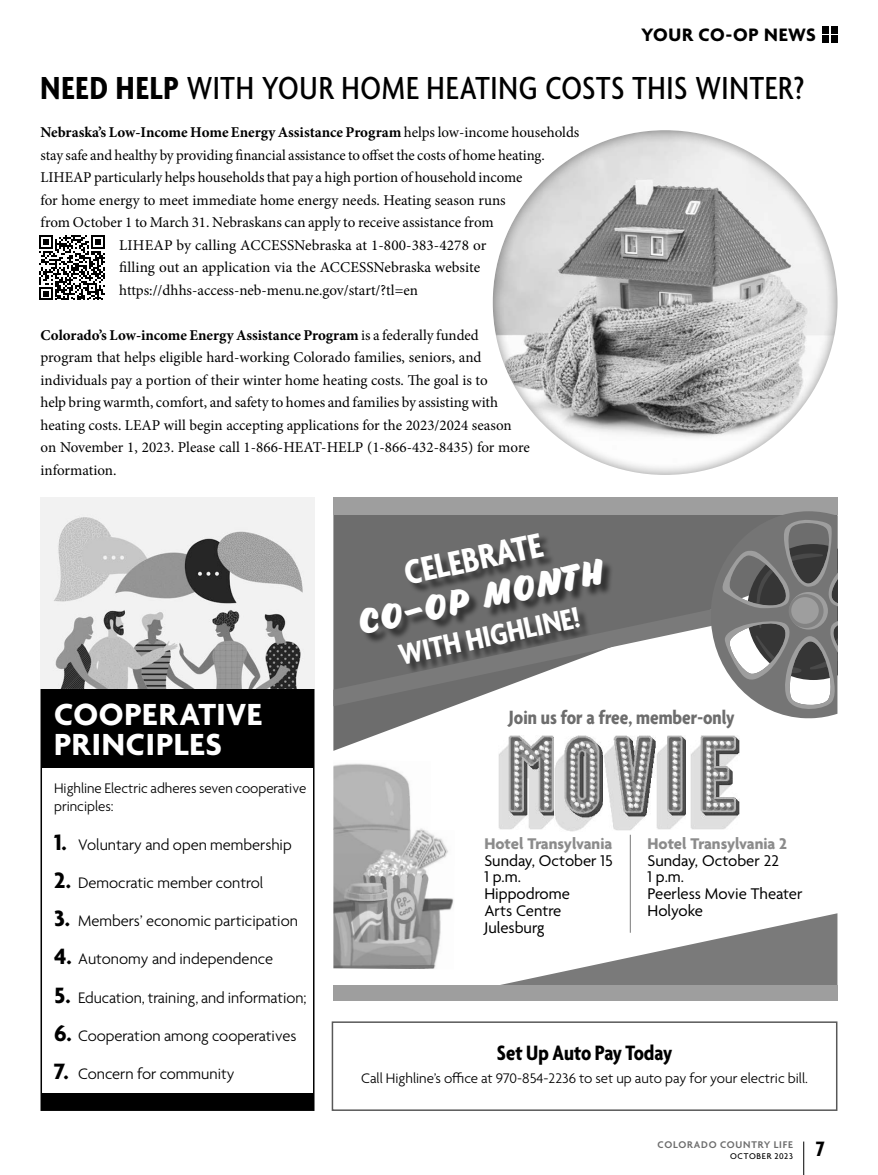
<style>
.page{position:relative;width:878px;height:1175px;background:#fff}
.page>*{position:absolute;margin:0;border:0;box-sizing:border-box;transform-origin:0 0}
.t1{font:700 condensed 37.2px "Agenda";color:#fff}
.t2{font:500 condensed 34.5px "Agenda";letter-spacing:.02em;color:#000}
.t3{font:700 33px/30px "Agenda";letter-spacing:.02em;color:#fff}
.t4{font:32.55px "Eds Market Bold Slant";color:#fff}
.t5{font:700 condensed 31.65px "Agenda";color:#fff}
.t6{font:700 condensed 22.5px "Agenda";color:#000}
.t7{font:700 condensed 20.7px "Agenda";color:#6d6d6d}
.t8{font:700 19.5px "Agenda";letter-spacing:.03em;color:#000}
.t9{font:16.8px/16.8px "Agenda";color:#000}
.t10{font:700 16.8px "Agenda";letter-spacing:-.005em;color:#8b8b8b}
.t11{font:300 16.5px "Agenda";color:#000}
.t12{font:15px/22.5px "Minion Pro";letter-spacing:-.005em;color:#000}
.t13{font:300 15px/18px "Agenda";color:#000}
.t14{font:700 15px "Minion Pro";color:#000}
.t15{font:600 10.5px "Agenda";letter-spacing:.07em;color:#6d6d6d}
.t16{font:500 9px "Agenda";letter-spacing:.075em;color:#000}
.s1{font-weight:700}
.s2{font-weight:400}
.s3{font-weight:700;font-size:24px}
</style>
<div class="page">
<svg style="left:39px;top:235px;width:66px;height:65px"></svg>
<svg style="left:333px;top:515px;width:482px;height:236px;fill:#6d6d6d"></svg>
<div style="left:362px;top:534px;width:251px;height:141px;background:#000;opacity:.54"></div>
<img style="left:333px;top:830px;width:121px;height:139px">
<img style="left:333px;top:763px;width:90px;height:67px">
<img style="left:499px;top:736px;width:55px;height:94px">
<img style="left:554px;top:736px;width:131px;height:95px">
<img style="left:690px;top:736px;width:49px;height:94px">
<hr style="left:629px;top:834px;width:1px;height:98px;background:#7a7a7a">
<svg style="left:333px;top:600px;width:378px;height:106px"></svg>
<svg style="left:426px;top:913px;width:411px;height:72px"></svg>
<div style="left:333px;top:985px;width:504px;height:15px;background:#9e9e9e"></div>
<div style="left:333px;top:497px;width:504px;height:18px;background:#9e9e9e"></div>
<svg style="left:711px;top:511px;width:126px;height:207px"></svg>
<div style="left:789px;top:592px;width:38px;height:37px;background:#9e9e9e;border-radius:50%"></div>
<div style="left:788px;top:594px;width:35px;height:34px;background:#828282;border-radius:50%"></div>
<div style="left:791px;top:597px;width:27px;height:27px;background:#9e9e9e;border-radius:50%"></div>
<div style="left:40px;top:688px;width:274px;height:422px;border:2px solid #000"></div>
<div style="left:41px;top:689px;width:273px;height:78px;background:#000"></div>
<div style="left:41px;top:1093px;width:273px;height:17px;background:#000"></div>
<div style="left:491px;top:127px;width:346px;height:348px;background:#000;opacity:.5"></div>
<img style="left:40px;top:497px;width:274px;height:191px">
<hr style="left:803px;top:1141px;width:1px;height:33px;background:#000">
<div style="left:830px;top:36px;width:7px;height:7px;background:#000"></div>
<div style="left:830px;top:26px;width:7px;height:7px;background:#000"></div>
<div style="left:821px;top:36px;width:7px;height:7px;background:#000"></div>
<div style="left:821px;top:26px;width:7px;height:7px;background:#000"></div>
<div style="left:332px;top:1021px;width:505px;height:89px;border:2px solid #585858"></div>
<h3 class="t8" style="left:641px;top:24px;width:176px">YOUR CO-OP NEWS</h3>
<h2 class="t2" style="left:40px;top:69px;width:765px"><span class="s1">NEED HELP</span> WITH YOUR HOME HEATING COSTS THIS WINTER?</h2>
<p class="t14" style="left:40px;top:122px;width:540px">Nebraska’s Low-Income Home Energy Assistance Program <span class="s2">helps low-income households</span></p>
<p class="t12" style="left:40px;top:144px;width:506px">stay safe and healthy by providing financial assistance to offset the costs of home heating.</p>
<p class="t12" style="left:40px;top:166px;width:483px">LIHEAP particularly helps households that pay a high portion of household income</p>
<p class="t12" style="left:40px;top:189px;width:466px">for home energy to meet immediate home energy needs. Heating season runs</p>
<p class="t12" style="left:40px;top:211px;width:455px">from October 1 to March 31. Nebraskans can apply to receive assistance from</p>
<p class="t12" style="left:119px;top:234px;width:368px">LIHEAP by calling ACCESSNebraska at 1-800-383-4278 or</p>
<p class="t12" style="left:119px;top:256px;width:362px">filling out an application via the ACCESSNebraska website</p>
<p class="t12" style="left:119px;top:279px;width:300px">https://dhhs-access-neb-menu.ne.gov/start/?tl=en</p>
<p class="t12" style="left:40px;top:324px;width:491px"><span class="s1">Colorado’s Low-income Energy Assistance Program</span> is a federally funded program that helps eligible hard-working Colorado families, seniors, and individuals pay a portion of their winter home heating costs. The goal is to<br>help bring warmth, comfort, and safety to homes and families by assisting with heating costs. LEAP will begin accepting applications for the 2023/2024 season on November 1, 2023. Please call 1-866-HEAT-HELP (1-866-432-8435) for more information.</p>
<h3 class="t3" style="left:54px;top:701px;width:209px">COOPERATIVE<br>PRINCIPLES</h3>
<p class="t13" style="left:54px;top:780px;width:254px">Highline Electric adheres seven cooperative principles:</p>
<p class="t11" style="left:54px;top:835px;width:239px"><span class="s3">1.</span> Voluntary and open membership</p>
<p class="t11" style="left:54px;top:873px;width:211px"><span class="s3">2.</span> Democratic member control</p>
<p class="t11" style="left:54px;top:912px;width:245px"><span class="s3">3.</span> Members’ economic participation</p>
<p class="t11" style="left:54px;top:950px;width:220px"><span class="s3">4.</span> Autonomy and independence</p>
<p class="t11" style="left:54px;top:988px;width:254px"><span class="s3">5.</span> Education, training, and information;</p>
<p class="t11" style="left:54px;top:1026px;width:244px"><span class="s3">6.</span> Cooperation among cooperatives</p>
<p class="t11" style="left:54px;top:1065px;width:182px"><span class="s3">7.</span> Concern for community</p>
<h1 class="t1" style="left:400px;top:553px;width:142px;rotate:-12deg">CELEBRATE</h1>
<h3 class="t4" style="left:356px;top:605px;width:250px;rotate:-12deg">CO-OP MONTH</h3>
<h3 class="t5" style="left:396px;top:638px;width:186px;rotate:-12deg">WITH HIGHLINE!</h3>
<h3 class="t7" style="left:509px;top:706px;width:227px">Join us for a free, member-only</h3>
<p class="t10" style="left:484px;top:834px;width:129px">Hotel Transylvania</p>
<p class="t9" style="left:484px;top:852px;width:130px">Sunday, October 15<br>1 p.m.<br>Hippodrome<br>Arts Centre<br>Julesburg</p>
<p class="t10" style="left:647px;top:834px;width:141px">Hotel Transylvania 2</p>
<p class="t9" style="left:647px;top:852px;width:156px">Sunday, October 22<br>1 p.m.<br>Peerless Movie Theater<br>Holyoke</p>
<h3 class="t6" style="left:497px;top:1040px;width:177px">Set Up Auto Pay Today</h3>
<p class="t13" style="left:361px;top:1069px;width:448px">Call Highline’s office at 970-854-2236 to set up auto pay for your electric bill.</p>
<p class="t15" style="left:657px;top:1139px;width:137px">COLORADO COUNTRY LIFE</p>
<p class="t16" style="left:730px;top:1151px;width:64px">OCTOBER 2023</p>
<h3 class="t6" style="left:816px;top:1136px;width:10px">7</h3>
</div>
